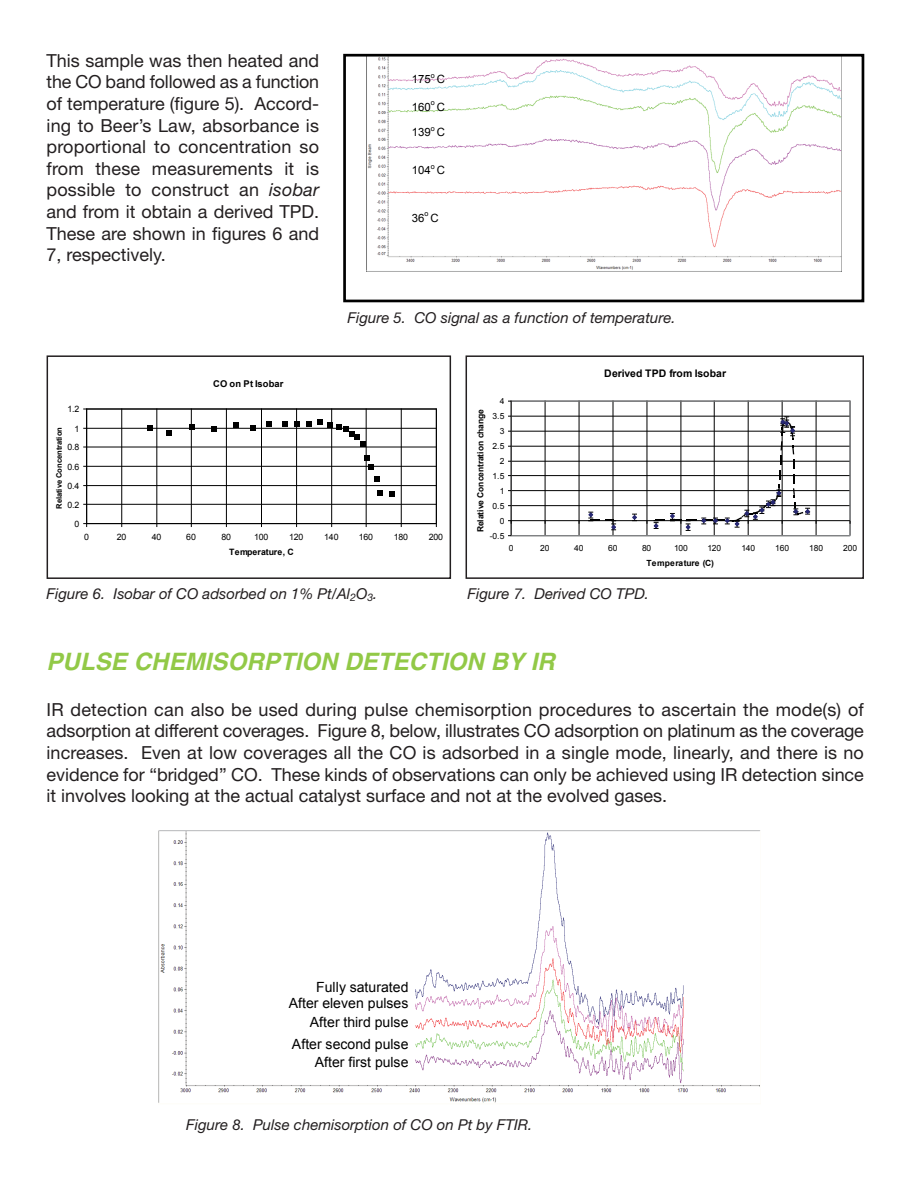
<style>
.page{position:relative;width:918px;height:1188px;background:#fff}
.page>*{position:absolute;margin:0;border:0;box-sizing:border-box;transform-origin:0 0}
.t1{font:italic 700 24px "Helvetica";letter-spacing:.005em;color:#92c947}
.t2{font:18px/21.6px "Helvetica Neue";color:#231f20;text-align:justify}
.t3{font:italic 15px "Helvetica Neue";color:#231f20}
.t4{font:14.1px "Arial";color:#000}
.t5{font:11.4px "Arial";color:#000}
.t6{font:700 10.5px "Arial";letter-spacing:.005em;color:#000}
.t7{font:700 9.3px "Arial";letter-spacing:.01em;color:#000}
.t8{font:8.7px "Arial";letter-spacing:-.025em;color:#000}
.t9{font:700 8.7px "Arial";letter-spacing:.005em;color:#000}
.t10{font:8.55px "Arial";letter-spacing:-.02em;color:#000}
.t11{font:700 8.55px "Arial";letter-spacing:-.02em;color:#000}
.t12{font:700 8.55px "Arial";color:#000}
.t13{font:700 7.65px "Arial";letter-spacing:-.02em;color:#000}
.t14{font:7.2px "Arial";color:#000}
.s1{font-style:italic}
</style>
<div class="page">
<img style="left:366px;top:58px;width:475px;height:213px">
<div style="left:343px;top:54px;width:521px;height:248px;border:3px solid #000"></div>
<hr style="left:87px;top:504px;width:349px;height:1px;background:#000">
<hr style="left:87px;top:485px;width:349px;height:1px;background:#000">
<hr style="left:87px;top:466px;width:349px;height:1px;background:#000">
<hr style="left:87px;top:447px;width:349px;height:1px;background:#000">
<hr style="left:87px;top:428px;width:349px;height:1px;background:#000">
<hr style="left:121px;top:409px;width:1px;height:114px;background:#000">
<hr style="left:157px;top:409px;width:1px;height:114px;background:#000">
<hr style="left:191px;top:409px;width:1px;height:114px;background:#000">
<hr style="left:226px;top:409px;width:1px;height:114px;background:#000">
<hr style="left:261px;top:409px;width:1px;height:114px;background:#000">
<hr style="left:296px;top:409px;width:1px;height:114px;background:#000">
<hr style="left:331px;top:409px;width:1px;height:114px;background:#000">
<hr style="left:366px;top:409px;width:1px;height:114px;background:#000">
<hr style="left:401px;top:409px;width:1px;height:114px;background:#000">
<hr style="left:87px;top:409px;width:349px;height:1px;background:#000">
<hr style="left:436px;top:409px;width:1px;height:114px;background:#000">
<hr style="left:86px;top:409px;width:1px;height:114px;background:#000">
<hr style="left:87px;top:523px;width:349px;height:1px;background:#000">
<svg style="left:147px;top:426px;width:5px;height:5px"></svg>
<svg style="left:166px;top:430px;width:6px;height:6px"></svg>
<svg style="left:190px;top:424px;width:5px;height:4px"></svg>
<svg style="left:211px;top:427px;width:6px;height:5px"></svg>
<svg style="left:234px;top:422px;width:5px;height:5px"></svg>
<svg style="left:250px;top:426px;width:5px;height:5px"></svg>
<svg style="left:266px;top:421px;width:6px;height:5px"></svg>
<svg style="left:282px;top:421px;width:6px;height:5px"></svg>
<svg style="left:295px;top:421px;width:5px;height:5px"></svg>
<svg style="left:307px;top:419px;width:58px;height:27px"></svg>
<svg style="left:365px;top:455px;width:8px;height:15px"></svg>
<svg style="left:374px;top:477px;width:5px;height:5px"></svg>
<svg style="left:378px;top:490px;width:5px;height:5px"></svg>
<svg style="left:390px;top:492px;width:5px;height:5px"></svg>
<div style="left:47px;top:355px;width:404px;height:224px;border:2px solid #231f20"></div>
<hr style="left:511px;top:505px;width:338px;height:1px;background:#000">
<hr style="left:511px;top:490px;width:338px;height:1px;background:#000">
<hr style="left:511px;top:475px;width:338px;height:1px;background:#000">
<hr style="left:511px;top:461px;width:338px;height:1px;background:#000">
<hr style="left:511px;top:446px;width:338px;height:1px;background:#000">
<hr style="left:511px;top:431px;width:338px;height:1px;background:#000">
<hr style="left:511px;top:416px;width:338px;height:1px;background:#000">
<hr style="left:545px;top:401px;width:1px;height:134px;background:#000">
<hr style="left:579px;top:401px;width:1px;height:134px;background:#000">
<hr style="left:613px;top:401px;width:1px;height:134px;background:#000">
<hr style="left:647px;top:401px;width:1px;height:134px;background:#000">
<hr style="left:681px;top:401px;width:1px;height:134px;background:#000">
<hr style="left:714px;top:401px;width:1px;height:134px;background:#000">
<hr style="left:748px;top:401px;width:1px;height:134px;background:#000">
<hr style="left:782px;top:401px;width:1px;height:134px;background:#000">
<hr style="left:816px;top:401px;width:1px;height:134px;background:#000">
<hr style="left:511px;top:401px;width:338px;height:1px;background:#939598">
<hr style="left:850px;top:401px;width:1px;height:134px;background:#939598">
<hr style="left:512px;top:535px;width:338px;height:1px;background:#939598">
<hr style="left:511px;top:402px;width:1px;height:134px;background:#939598">
<hr style="left:511px;top:401px;width:1px;height:134px;background:#000">
<hr style="left:511px;top:520px;width:338px;height:1px;background:#000">
<svg style="left:588px;top:512px;width:29px;height:18px"></svg>
<svg style="left:632px;top:514px;width:5px;height:6px"></svg>
<svg style="left:647px;top:416px;width:163px;height:115px"></svg>
<div style="left:466px;top:355px;width:398px;height:224px;border:2px solid #231f20"></div>
<img style="left:158px;top:830px;width:602px;height:273px">
<p class="t2" style="left:47px;top:51px;width:274px">This sample was then heated and the CO band followed as a function of temperature (figure 5). Accord&shy;ing to Beer’s Law, absorbance is proportional to concentration so from these measurements it is possible to construct an <span class="s1">isobar </span>and from it obtain a derived TPD.<br>These are shown in figures 6 and 7, respectively.</p>
<p class="t7" style="left:213px;top:379px;width:72px">CO on Pt Isobar</p>
<p class="t5" style="left:412px;top:73px;width:20px">175</p>
<p class="t14" style="left:431px;top:71px;width:6px">o</p>
<p class="t5" style="left:437px;top:73px;width:10px">C</p>
<p class="t5" style="left:412px;top:100px;width:20px">160</p>
<p class="t14" style="left:431px;top:99px;width:6px">o</p>
<p class="t5" style="left:437px;top:100px;width:10px">C</p>
<p class="t5" style="left:412px;top:126px;width:20px">139</p>
<p class="t14" style="left:431px;top:124px;width:6px">o</p>
<p class="t5" style="left:437px;top:126px;width:10px">C</p>
<p class="t5" style="left:412px;top:164px;width:20px">104</p>
<p class="t14" style="left:431px;top:162px;width:6px">o</p>
<p class="t5" style="left:437px;top:164px;width:10px">C</p>
<p class="t5" style="left:412px;top:211px;width:14px">36</p>
<p class="t14" style="left:424px;top:210px;width:6px">o</p>
<p class="t5" style="left:430px;top:211px;width:10px">C</p>
<p class="t3" style="left:347px;top:312px;width:330px">Figure 5. CO signal as a function of temperature.</p>
<p class="t6" style="left:604px;top:368px;width:124px">Derived TPD from Isobar</p>
<p class="t8" style="left:68px;top:404px;width:13px">1.2</p>
<p class="t8" style="left:75px;top:424px;width:6px">1</p>
<p class="t13" style="left:55px;top:509px;width:83px;rotate:-90deg">Relative Concentration</p>
<p class="t8" style="left:68px;top:442px;width:13px">0.8</p>
<p class="t8" style="left:68px;top:462px;width:13px">0.6</p>
<p class="t8" style="left:68px;top:481px;width:13px">0.4</p>
<p class="t8" style="left:68px;top:500px;width:13px">0.2</p>
<p class="t8" style="left:75px;top:519px;width:6px">0</p>
<p class="t8" style="left:84px;top:532px;width:6px">0</p>
<p class="t8" style="left:117px;top:532px;width:11px">20</p>
<p class="t8" style="left:152px;top:532px;width:11px">40</p>
<p class="t8" style="left:186px;top:532px;width:11px">60</p>
<p class="t8" style="left:221px;top:532px;width:11px">80</p>
<p class="t8" style="left:254px;top:532px;width:16px">100</p>
<p class="t8" style="left:289px;top:532px;width:16px">120</p>
<p class="t8" style="left:324px;top:532px;width:16px">140</p>
<p class="t8" style="left:359px;top:532px;width:16px">160</p>
<p class="t8" style="left:394px;top:532px;width:16px">180</p>
<p class="t8" style="left:429px;top:532px;width:16px">200</p>
<p class="t9" style="left:229px;top:547px;width:66px">Temperature, C</p>
<p class="t10" style="left:500px;top:396px;width:6px">4</p>
<p class="t11" style="left:476px;top:532px;width:125px;rotate:-90deg">Relative Concentration change</p>
<p class="t10" style="left:493px;top:411px;width:13px">3.5</p>
<p class="t10" style="left:500px;top:426px;width:6px">3</p>
<p class="t10" style="left:493px;top:441px;width:13px">2.5</p>
<p class="t10" style="left:500px;top:456px;width:6px">2</p>
<p class="t10" style="left:493px;top:471px;width:13px">1.5</p>
<p class="t10" style="left:500px;top:486px;width:6px">1</p>
<p class="t10" style="left:493px;top:501px;width:13px">0.5</p>
<p class="t10" style="left:500px;top:516px;width:6px">0</p>
<p class="t10" style="left:490px;top:531px;width:16px">-0.5</p>
<p class="t10" style="left:509px;top:543px;width:6px">0</p>
<p class="t10" style="left:540px;top:543px;width:11px">20</p>
<p class="t10" style="left:574px;top:543px;width:11px">40</p>
<p class="t10" style="left:608px;top:543px;width:11px">60</p>
<p class="t10" style="left:642px;top:543px;width:11px">80</p>
<p class="t10" style="left:674px;top:543px;width:15px">100</p>
<p class="t10" style="left:707px;top:543px;width:15px">120</p>
<p class="t10" style="left:741px;top:543px;width:15px">140</p>
<p class="t10" style="left:775px;top:543px;width:15px">160</p>
<p class="t10" style="left:809px;top:543px;width:15px">180</p>
<p class="t10" style="left:843px;top:543px;width:15px">200</p>
<p class="t12" style="left:647px;top:558px;width:69px">Temperature (C)</p>
<p class="t3" style="left:47px;top:588px;width:332px">Figure 6. Isobar of CO adsorbed on 1% Pt/Al<sub>2</sub>O<sub>3</sub>.</p>
<p class="t3" style="left:468px;top:588px;width:183px">Figure 7. Derived CO TPD.</p>
<h1 class="t1" style="left:47px;top:653px;width:510px">PULSE CHEMISORPTION DETECTION BY IR</h1>
<p class="t2" style="left:47px;top:700px;width:819px">IR detection can also be used during pulse chemisorption procedures to ascertain the mode(s) of adsorption at different coverages. Figure 8, below, illustrates CO adsorption on platinum as the coverage increases. Even at low coverages all the CO is adsorbed in a single mode, linearly, and there is no evidence for “bridged” CO. These kinds of observations can only be achieved using IR detection since it involves looking at the actual catalyst surface and not at the evolved gases.</p>
<p class="t4" style="left:316px;top:979px;width:94px">Fully saturated</p>
<p class="t4" style="left:289px;top:996px;width:121px">After eleven pulses</p>
<p class="t4" style="left:310px;top:1015px;width:100px">After third pulse</p>
<p class="t4" style="left:292px;top:1036px;width:118px">After second pulse</p>
<p class="t4" style="left:315px;top:1054px;width:95px">After first pulse</p>
<p class="t3" style="left:186px;top:1119px;width:348px">Figure 8. Pulse chemisorption of CO on Pt by FTIR.</p>
</div>
